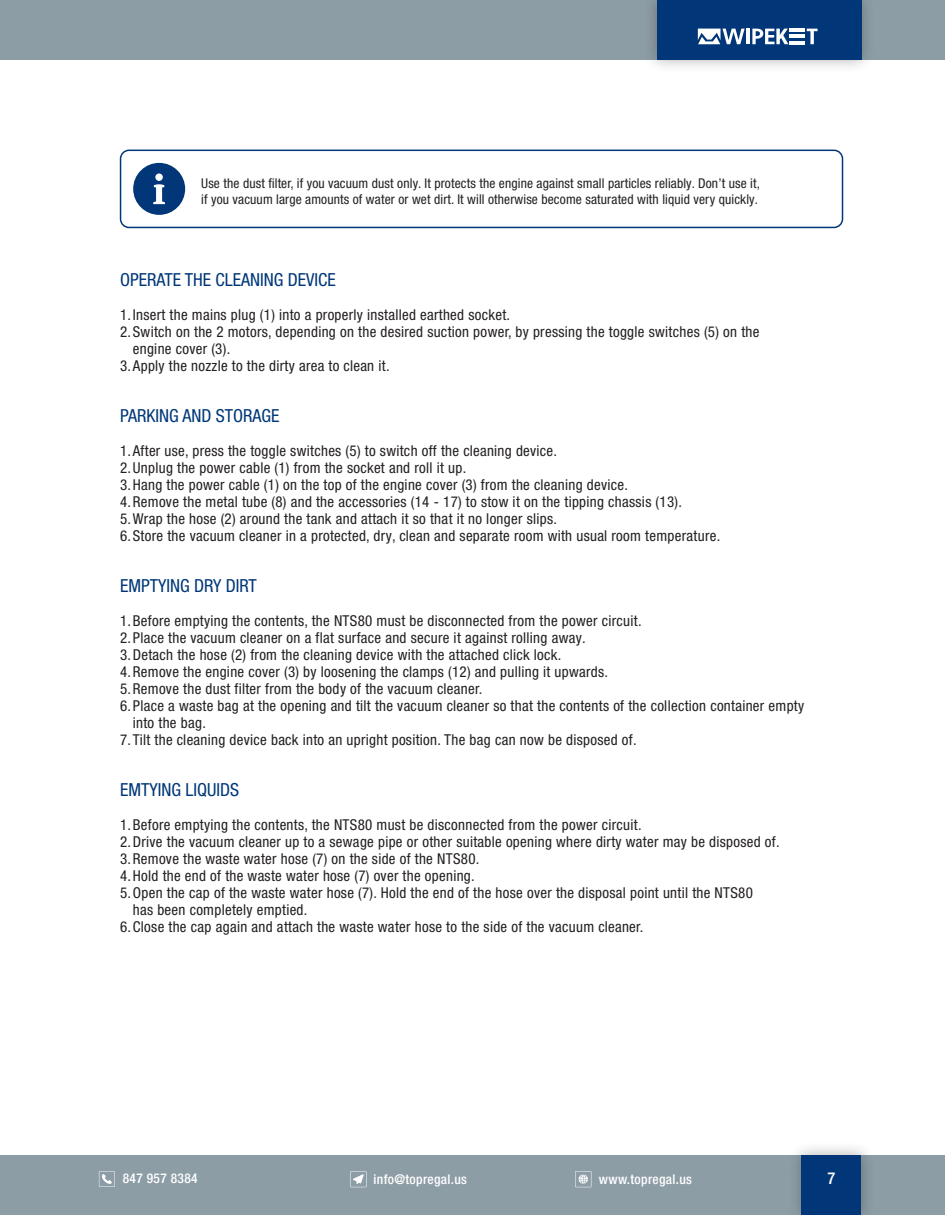
<style>
.page{position:relative;width:945px;height:1215px;background:#fff}
.page>*{position:absolute;margin:0;border:0;box-sizing:border-box;transform-origin:0 0}
.t1{font:condensed 18px "Helvetica Neue LT Pro";color:#013778}
.t2{font:500 condensed 16.5px "Helvetica Neue LT Pro";color:#fff}
.t3{font:condensed 15px/17px "Helvetica Neue LT Pro";letter-spacing:.02em;color:#231f20}
.t4{font:condensed 13.5px/16.5px "Helvetica Neue LT Pro";letter-spacing:.01em;color:#231f20}
.t5{font:500 condensed 13.5px "Helvetica Neue LT Pro";letter-spacing:.025em;color:#fff}
</style>
<div class="page">
<div style="left:0;top:0;width:945px;height:60px;background:#8d9da6"></div>
<div style="left:643px;top:0;width:232px;height:74px;background:#231f20;opacity:.35"></div>
<div style="left:657px;top:0;width:204px;height:60px;background:#013778"></div>
<div style="left:0;top:1155px;width:945px;height:60px;background:#8d9da6"></div>
<svg style="left:575px;top:1171px;width:16px;height:16px"></svg>
<svg style="left:350px;top:1171px;width:16px;height:16px"></svg>
<svg style="left:99px;top:1171px;width:16px;height:16px"></svg>
<div style="left:787px;top:1141px;width:88px;height:74px;background:#231f20;opacity:.35"></div>
<div style="left:802px;top:1155px;width:59px;height:60px;background:#013778"></div>
<hr style="left:747px;top:29px;width:3px;height:15px;background:#fff">
<svg style="left:698px;top:29px;width:47px;height:15px"></svg>
<hr style="left:789px;top:29px;width:16px;height:3px;background:#fff">
<hr style="left:789px;top:35px;width:16px;height:3px;background:#fff">
<hr style="left:789px;top:41px;width:16px;height:3px;background:#fff">
<svg style="left:752px;top:29px;width:36px;height:15px"></svg>
<svg style="left:807px;top:29px;width:11px;height:15px"></svg>
<div style="left:120px;top:150px;width:723px;height:78px;border:2px solid #013778;border-radius:9px"></div>
<svg style="left:133px;top:163px;width:52px;height:52px"></svg>
<p class="t4" style="left:201px;top:174px;width:560px">Use the dust filter, if you vacuum dust only. It protects the engine against small particles reliably. Don’t use it, if you vacuum large amounts of water or wet dirt. It will otherwise become saturated with liquid very quickly.</p>
<p class="t1" style="left:120px;top:269px;width:217px">OPERATE THE CLEANING DEVICE</p>
<p class="t3" style="left:120px;top:306px;width:392px">1.Insert the mains plug (1) into a properly installed earthed socket.</p>
<p class="t3" style="left:120px;top:323px;width:641px">2.Switch on the 2 motors, depending on the desired suction power, by pressing the toggle switches (5) on the</p>
<p class="t3" style="left:133px;top:340px;width:99px">engine cover (3).</p>
<p class="t3" style="left:120px;top:357px;width:271px">3.Apply the nozzle to the dirty area to clean it.</p>
<p class="t1" style="left:120px;top:405px;width:161px">PARKING AND STORAGE</p>
<p class="t3" style="left:120px;top:442px;width:602px">1.After use, press the toggle switches (5) to switch off the cleaning device.<br>2.Unplug the power cable (1) from the socket and roll it up.<br>3.Hang the power cable (1) on the top of the engine cover (3) from the cleaning device.<br>4.Remove the metal tube (8) and the accessories (14 - 17) to stow it on the tipping chassis (13).<br>5.Wrap the hose (2) around the tank and attach it so that it no longer slips.<br>6.Store the vacuum cleaner in a protected, dry, clean and separate room with usual room temperature.</p>
<p class="t1" style="left:120px;top:575px;width:138px">EMPTYING DRY DIRT</p>
<p class="t3" style="left:120px;top:612px;width:523px">1.Before emptying the contents, the NTS80 must be disconnected from the power circuit.</p>
<p class="t3" style="left:120px;top:629px;width:467px">2.Place the vacuum cleaner on a flat surface and secure it against rolling away.</p>
<p class="t3" style="left:120px;top:646px;width:443px">3.Detach the hose (2) from the cleaning device with the attached click lock.</p>
<p class="t3" style="left:120px;top:663px;width:490px">4.Remove the engine cover (3) by loosening the clamps (12) and pulling it upwards.</p>
<p class="t3" style="left:120px;top:680px;width:364px">5.Remove the dust filter from the body of the vacuum cleaner.</p>
<p class="t3" style="left:120px;top:697px;width:686px">6.Place a waste bag at the opening and tilt the vacuum cleaner so that the contents of the collection container empty</p>
<p class="t3" style="left:133px;top:714px;width:75px">into the bag.</p>
<p class="t3" style="left:120px;top:731px;width:518px">7.Tilt the cleaning device back into an upright position. The bag can now be disposed of.</p>
<p class="t1" style="left:120px;top:779px;width:121px">EMTYING LIQUIDS</p>
<p class="t3" style="left:120px;top:816px;width:523px">1.Before emptying the contents, the NTS80 must be disconnected from the power circuit.</p>
<p class="t3" style="left:120px;top:833px;width:661px">2.Drive the vacuum cleaner up to a sewage pipe or other suitable opening where dirty water may be disposed of.</p>
<p class="t3" style="left:120px;top:850px;width:361px">3.Remove the waste water hose (7) on the side of the NTS80.</p>
<p class="t3" style="left:120px;top:867px;width:356px">4.Hold the end of the waste water hose (7) over the opening.</p>
<p class="t3" style="left:120px;top:884px;width:634px">5.Open the cap of the waste water hose (7). Hold the end of the hose over the disposal point until the NTS80</p>
<p class="t3" style="left:133px;top:901px;width:176px">has been completely emptied.</p>
<p class="t3" style="left:120px;top:918px;width:525px">6.Close the cap again and attach the waste water hose to the side of the vacuum cleaner.</p>
<p class="t5" style="left:123px;top:1170px;width:76px">847 957 8384</p>
<p class="t5" style="left:374px;top:1171px;width:95px">info@topregal.us</p>
<p class="t5" style="left:599px;top:1171px;width:95px">www.topregal.us</p>
<p class="t2" style="left:827px;top:1168px;width:9px">7</p>
</div>
